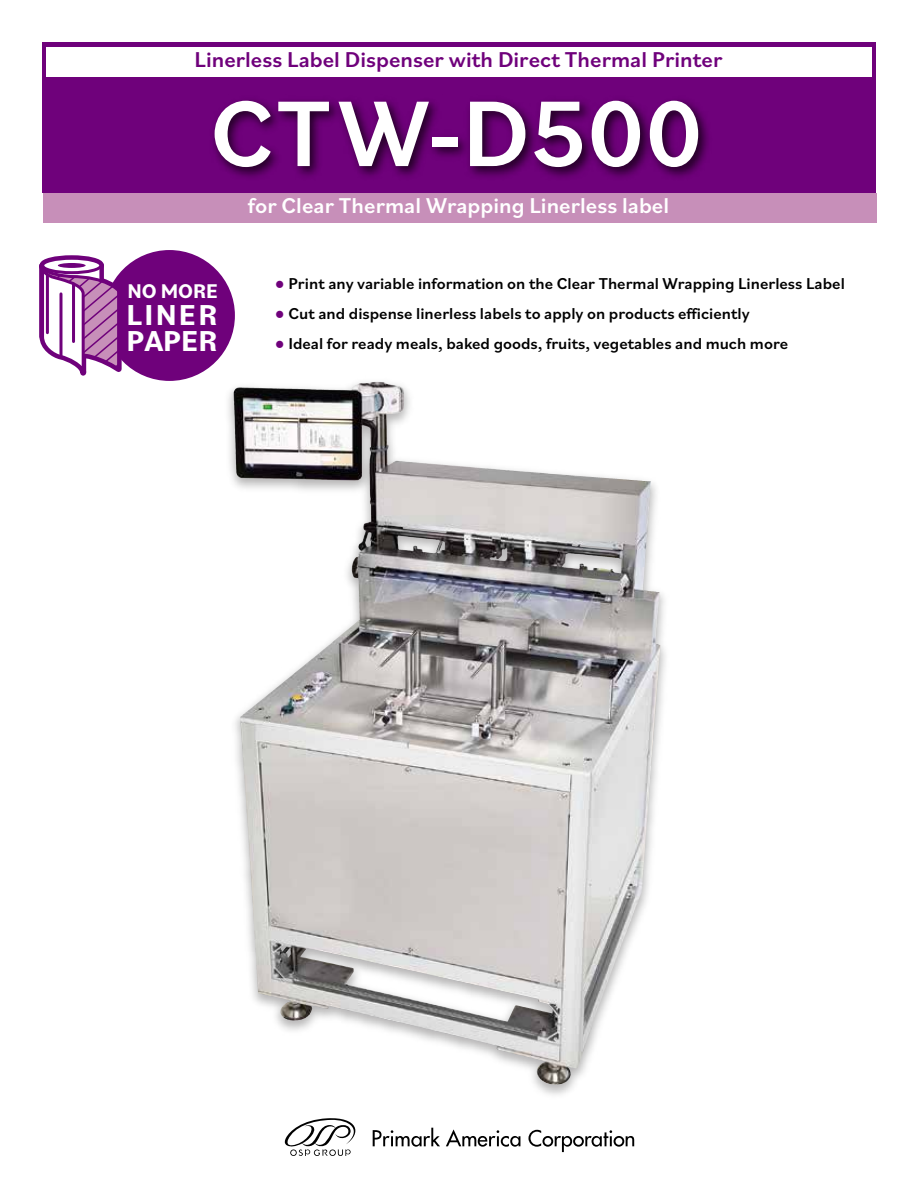
<style>
.page{position:relative;width:919px;height:1187px;background:#fff}
.page>*{position:absolute;margin:0;border:0;box-sizing:border-box;transform-origin:0 0}
.t1{font:500 97.5px "Bilo";color:#fff}
.t2{font:700 30.3px/25.2px "Bilo";letter-spacing:.035em;color:#fff}
.t3{font:500 22.5px "Bilo";color:#6f017b}
.t4{font:500 22.5px "Bilo";color:#fff}
.t5{font:700 20.85px "Bilo";letter-spacing:-.005em;color:#fff}
.t6{font:500 16.5px "Bilo";color:#000}
.s1{font-family:"Helvetica";font-weight:700;color:#6f017b}
</style>
<div class="page">
<svg style="left:372px;top:1127px;width:68px;height:19px"></svg>
<svg style="left:446px;top:1129px;width:74px;height:17px"></svg>
<svg style="left:528px;top:1129px;width:106px;height:22px"></svg>
<svg style="left:284px;top:1118px;width:72px;height:37px"></svg>
<img style="left:228px;top:381px;width:438px;height:714px">
<img style="left:234px;top:382px;width:143px;height:57px">
<div style="left:106px;top:252px;width:127px;height:127px;background:#6f017b;border-radius:50%"></div>
<div style="left:104px;top:250px;width:131px;height:131px;border:4px solid #6f017b;border-radius:50%"></div>
<div style="left:40px;top:255px;width:64px;height:21px;border:6px solid #6f017b;border-radius:50%"></div>
<div style="left:41px;top:257px;width:61px;height:17px;border:3px solid #6f017b;border-radius:50%"></div>
<svg style="left:39px;top:259px;width:86px;height:117px"></svg>
<hr style="left:46px;top:275px;width:3px;height:57px;background:#6f017b">
<hr style="left:59px;top:294px;width:3px;height:62px;background:#6f017b">
<hr style="left:72px;top:284px;width:3px;height:57px;background:#6f017b">
<div style="left:43px;top:43px;width:833px;height:150px;background:#6f017b"></div>
<div style="left:47px;top:47px;width:825px;height:30px;background:#fff"></div>
<img style="left:213px;top:100px;width:495px;height:77px">
<div style="left:43px;top:193px;width:833px;height:30px;background:#c78fb9"></div>
<h3 class="t3" style="left:194px;top:44px;width:529px">Linerless Label Dispenser with Direct Thermal Printer</h3>
<h1 class="t1" style="left:210px;top:66px;width:494px">CTW-D500</h1>
<h3 class="t4" style="left:248px;top:190px;width:423px">for Clear Thermal Wrapping Linerless label</h3>
<p class="t5" style="left:127px;top:277px;width:92px">NO MORE</p>
<h2 class="t2" style="left:126px;top:301px;width:93px">LINER<br>PAPER</h2>
<p class="t6" style="left:275px;top:272px;width:571px"><span class="s1">●</span> Print any variable information on the Clear Thermal Wrapping Linerless Label</p>
<p class="t6" style="left:275px;top:302px;width:476px"><span class="s1">●</span> Cut and dispense linerless labels to apply on products efficiently</p>
<p class="t6" style="left:275px;top:332px;width:515px"><span class="s1">●</span> Ideal for ready meals, baked goods, fruits, vegetables and much more</p>
</div>
